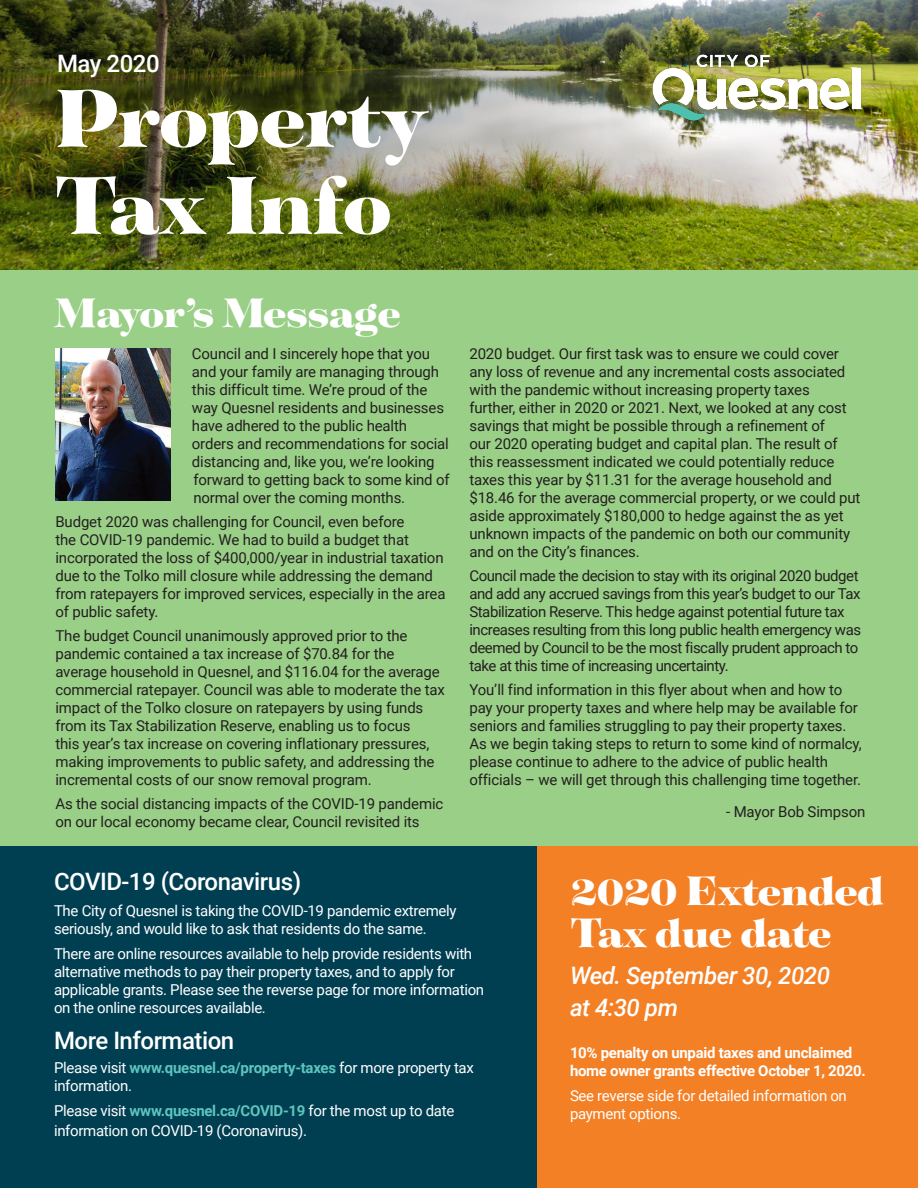
<style>
.page{position:relative;width:918px;height:1188px;background:#fff}
.page>*{position:absolute;margin:0;border:0;box-sizing:border-box;transform-origin:0 0}
.Body_Copy{font:900 89.1px/87px "Tenez";letter-spacing:-.02em;color:#fff}
.Titles{font:900 45px/42px "Tenez";letter-spacing:-.02em;color:#fff}
.Sub_Titles{font:500 24px "Roboto";letter-spacing:-.02em;color:#fff}
.Body_Copy-2{font:italic 500 24px/31.5px "Roboto";letter-spacing:-.02em;color:#fff}
.Body_Copy-3{font:15px/18px "Roboto";letter-spacing:-.01em;color:#231f20}
.Body_Copy-4{font:15px/18px "Roboto";letter-spacing:-.02em;color:#fff}
.Body_Copy-5{font:15px/18px "Roboto";letter-spacing:-.03em;color:#231f20}
.Body_Copy-6{font:700 15px/18px "Roboto";letter-spacing:-.02em;color:#fff}
.s1{font-weight:700;color:#5ec5be}
</style>
<div class="page">
<img style="left:0;top:0;width:918px;height:270px">
<img style="left:622px;top:20px;width:270px;height:135px">
<div style="left:0;top:270px;width:918px;height:576px;background:#9acf87"></div>
<img style="left:56px;top:348px;width:114px;height:153px">
<div style="left:0;top:846px;width:713px;height:342px;background:#003f52"></div>
<div style="left:538px;top:846px;width:380px;height:342px;background:#f48026"></div>
<p class="Sub_Titles" style="left:57px;top:47px;width:104px">May 2020</p>
<p class="Body_Copy" style="left:54px;top:73px;width:376px">Property<br>Tax Info</p>
<p class="Titles" style="left:54px;top:291px;width:348px">Mayor’s Message</p>
<p class="Body_Copy-3" style="left:192px;top:344px;width:259px">Council and I sincerely hope that you and your family are managing through this difficult time. We’re proud of the way Quesnel residents and businesses have adhered to the public health orders and recommendations for social distancing and, like you, we’re looking forward to getting back to some kind of normal over the coming months.</p>
<p class="Body_Copy-3" style="left:55px;top:512px;width:392px">Budget 2020 was challenging for Council, even before<br>the COVID-19 pandemic. We had to build a budget that incorporated the loss of $400,000/year in industrial taxation due to the Tolko mill closure while addressing the demand from ratepayers for improved services, especially in the area of public safety.</p>
<p class="Body_Copy-3" style="left:55px;top:626px;width:391px">The budget Council unanimously approved prior to the pandemic contained a tax increase of $70.84 for the average household in Quesnel, and $116.04 for the average commercial ratepayer. Council was able to moderate the tax impact of the Tolko closure on ratepayers by using funds from its Tax Stabilization Reserve, enabling us to focus<br>this year’s tax increase on covering inflationary pressures, making improvements to public safety, and addressing the incremental costs of our snow removal program.</p>
<p class="Body_Copy-3" style="left:55px;top:794px;width:389px">As the social distancing impacts of the COVID-19 pandemic on our local economy became clear, Council revisited its</p>
<p class="Body_Copy-3" style="left:469px;top:344px;width:393px">2020 budget. Our first task was to ensure we could cover any loss of revenue and any incremental costs associated with the pandemic without increasing property taxes<br>further, either in 2020 or 2021. Next, we looked at any cost savings that might be possible through a refinement of<br>our 2020 operating budget and capital plan. The result of this reassessment indicated we could potentially reduce taxes this year by $11.31 for the average household and $18.46 for the average commercial property, or we could put aside approximately $180,000 to hedge against the as yet unknown impacts of the pandemic on both our community and on the City’s finances.</p>
<p class="Body_Copy-5" style="left:469px;top:566px;width:393px">Council made the decision to stay with its original 2020 budget and add any accrued savings from this year’s budget to our Tax Stabilization Reserve. This hedge against potential future tax increases resulting from this long public health emergency was deemed by Council to be the most fiscally prudent approach to take at this time of increasing uncertainty.</p>
<p class="Body_Copy-3" style="left:469px;top:680px;width:394px">You’ll find information in this flyer about when and how to pay your property taxes and where help may be available for seniors and families struggling to pay their property taxes.<br>As we begin taking steps to return to some kind of normalcy, please continue to adhere to the advice of public health officials – we will get through this challenging time together.</p>
<p class="Body_Copy-3" style="left:726px;top:802px;width:141px">- Mayor Bob Simpson</p>
<p class="Sub_Titles" style="left:54px;top:865px;width:249px">COVID-19 (Coronavirus)</p>
<p class="Body_Copy-4" style="left:54px;top:901px;width:404px">The City of Quesnel is taking the COVID-19 pandemic extremely seriously, and would like to ask that residents do the same.</p>
<p class="Body_Copy-4" style="left:54px;top:944px;width:432px">There are online resources available to help provide residents with alternative methods to pay their property taxes, and to apply for applicable grants. Please see the reverse page for more information on the online resources available.</p>
<p class="Sub_Titles" style="left:54px;top:1023px;width:182px">More Information</p>
<p class="Body_Copy-4" style="left:54px;top:1058px;width:421px">Please visit <span class="s1">www.quesnel.ca/property-taxes</span> for more property tax information.</p>
<p class="Body_Copy-4" style="left:54px;top:1100px;width:402px;line-height:19.5px">Please visit <span class="s1">www.quesnel.ca/COVID-19</span> for the most up to date information on COVID-19 (Coronavirus).</p>
<p class="Titles" style="left:570px;top:869px;width:316px">2020 Extended<br>Tax due date</p>
<p class="Body_Copy-2" style="left:570px;top:959px;width:262px">Wed. September 30, 2020 at 4:30 pm</p>
<p class="Body_Copy-6" style="left:570px;top:1043px;width:297px">10% penalty on unpaid taxes and unclaimed home owner grants effective October 1, 2020.</p>
<p class="Body_Copy-4" style="left:570px;top:1086px;width:278px">See reverse side for detailed information on payment options.</p>
</div>
